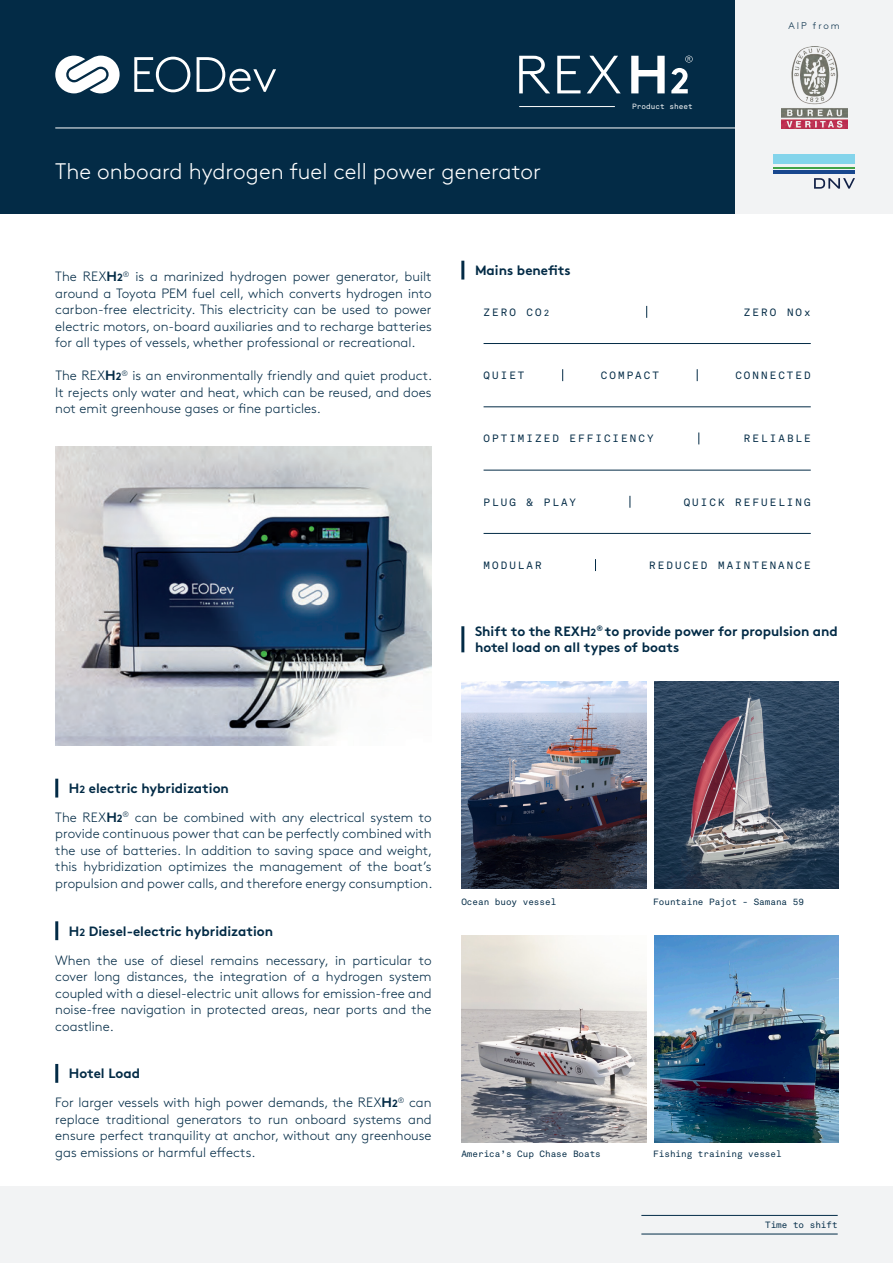
<style>
.page{position:relative;width:893px;height:1263px;background:#fff}
.page>*{position:absolute;margin:0;border:0;box-sizing:border-box;transform-origin:0 0}
.t1{font:300 22.5px "Brown";color:#fff}
.t2{font:300 13.5px/16.5px "Brown";color:#032b46;text-align:justify}
.t3{font:700 13.5px/16.5px "Brown";color:#032b46}
.t4{font:10.5px "Akkurat Mono LL";letter-spacing:.2em;color:#032b46}
.t5{font:300 9.75px "Brown";color:#032b46}
.t6{font:9px "Akkurat Mono LL";color:#032b46}
.t7{font:9px "Akkurat Mono LL";color:#032c48}
.t8{font:7.5px "Akkurat Mono LL";color:#fff}
.s1{font-weight:700}
.s2{font-weight:700;font-size:10.5px}
.s3{font-size:9px}
.s4{font-size:10.5px}
</style>
<div class="page">
<div style="left:0;top:1186px;width:893px;height:77px;background:#f2f3f4"></div>
<hr style="left:641px;top:1215px;width:197px;height:1px;background:#032c48">
<hr style="left:641px;top:1234px;width:197px;height:1px;background:#032c48">
<hr style="left:484px;top:343px;width:327px;height:1px;background:#032b46">
<hr style="left:484px;top:406px;width:327px;height:1px;background:#032b46">
<hr style="left:484px;top:470px;width:327px;height:1px;background:#032b46">
<hr style="left:484px;top:533px;width:327px;height:1px;background:#032b46">
<svg style="left:646px;top:306px;width:1px;height:12px"></svg>
<svg style="left:562px;top:369px;width:1px;height:12px"></svg>
<svg style="left:697px;top:369px;width:1px;height:12px"></svg>
<svg style="left:698px;top:432px;width:1px;height:12px"></svg>
<svg style="left:630px;top:496px;width:1px;height:12px"></svg>
<svg style="left:595px;top:559px;width:1px;height:12px"></svg>
<div style="left:0;top:0;width:735px;height:214px;background:#032b46"></div>
<div style="left:735px;top:0;width:158px;height:214px;background:#f2f3f4"></div>
<svg style="left:631px;top:56px;width:62px;height:37px"></svg>
<svg style="left:519px;top:56px;width:102px;height:37px"></svg>
<svg style="left:55px;top:56px;width:65px;height:37px"></svg>
<svg style="left:134px;top:57px;width:56px;height:35px"></svg>
<svg style="left:197px;top:57px;width:79px;height:35px"></svg>
<hr style="left:519px;top:106px;width:96px;height:1px;background:#fff">
<hr style="left:55px;top:128px;width:680px;height:1px;background:#fff">
<hr style="left:461px;top:261px;width:3px;height:19px;background:#032b46">
<hr style="left:461px;top:626px;width:3px;height:26px;background:#032b46">
<hr style="left:55px;top:779px;width:3px;height:18px;background:#032b46">
<hr style="left:55px;top:921px;width:3px;height:19px;background:#032b46">
<hr style="left:55px;top:1064px;width:3px;height:19px;background:#032b46">
<img style="left:55px;top:447px;width:377px;height:298px">
<img style="left:781px;top:47px;width:66px;height:81px">
<hr style="left:773px;top:167px;width:82px;height:2px;background:#41a347">
<hr style="left:773px;top:170px;width:82px;height:4px;background:#18478e">
<div style="left:773px;top:154px;width:82px;height:10px;background:#84d4eb"></div>
<svg style="left:814px;top:178px;width:41px;height:11px"></svg>
<img style="left:462px;top:681px;width:184px;height:207px">
<img style="left:462px;top:935px;width:184px;height:207px">
<img style="left:654px;top:681px;width:185px;height:207px">
<img style="left:654px;top:935px;width:185px;height:207px">
<h1 class="t1" style="left:55px;top:155px;width:487px">The onboard hydrogen fuel cell power generator</h1>
<p class="t8" style="left:632px;top:102px;width:62px">Product sheet</p>
<p class="t5" style="left:788px;top:18px;width:53px">AIP from</p>
<p class="t2" style="left:55px;top:267px;width:378px">The REX<span class="s1">H</span><span class="s2">2</span><sup>®</sup> is a marinized hydrogen power generator, built around a Toyota PEM fuel cell, which converts hydrogen into carbon-free electricity. This electricity can be used to power electric motors, on-board auxiliaries and to recharge batteries for all types of vessels, whether professional or recreational.</p>
<p class="t2" style="left:55px;top:366px;width:379px">The REX<span class="s1">H</span><span class="s2">2</span><sup>®</sup> is an environmentally friendly and quiet product.<br>It rejects only water and heat, which can be reused, and does not emit greenhouse gases or fine particles.</p>
<p class="t3" style="left:475px;top:260px;width:97px">Mains benefits</p>
<p class="t4" style="left:484px;top:305px;width:67px">ZERO CO<span class="s3">2</span></p>
<p class="t4" style="left:744px;top:305px;width:68px">ZERO NOx</p>
<p class="t4" style="left:484px;top:368px;width:42px">QUIET</p>
<p class="t4" style="left:601px;top:368px;width:60px">COMPACT</p>
<p class="t4" style="left:735px;top:368px;width:77px">CONNECTED</p>
<p class="t4" style="left:484px;top:431px;width:171px">OPTIMIZED EFFICIENCY</p>
<p class="t4" style="left:744px;top:431px;width:68px">RELIABLE</p>
<p class="t4" style="left:484px;top:495px;width:94px">PLUG &amp; PLAY</p>
<p class="t4" style="left:684px;top:495px;width:128px">QUICK REFUELING</p>
<p class="t4" style="left:484px;top:558px;width:60px">MODULAR</p>
<p class="t4" style="left:649px;top:558px;width:163px">REDUCED MAINTENANCE</p>
<p class="t3" style="left:475px;top:621px;width:364px">Shift to the REXH<span class="s4">2</span><sup>®</sup> to provide power for propulsion and hotel load on all types of boats</p>
<p class="t3" style="left:69px;top:778px;width:162px">H<span class="s4">2</span> electric hybridization</p>
<p class="t2" style="left:55px;top:808px;width:379px">The REX<span class="s1">H</span><span class="s2">2</span><sup>®</sup> can be combined with any electrical system to provide continuous power that can be perfectly combined with the use of batteries. In addition to saving space and weight, this hybridization optimizes the management of the boat’s propulsion and power calls, and therefore energy consumption.</p>
<p class="t3" style="left:69px;top:921px;width:206px">H<span class="s4">2</span> Diesel-electric hybridization</p>
<p class="t2" style="left:55px;top:951px;width:378px">When the use of diesel remains necessary, in particular to cover long distances, the integration of a hydrogen system coupled with a diesel-electric unit allows for emission-free and noise-free navigation in protected areas, near ports and the coastline.</p>
<p class="t3" style="left:69px;top:1064px;width:73px">Hotel Load</p>
<p class="t2" style="left:55px;top:1093px;width:378px">For larger vessels with high power demands, the REX<span class="s1">H</span><span class="s2">2</span><sup>®</sup> can replace traditional generators to run onboard systems and ensure perfect tranquility at anchor, without any greenhouse gas emissions or harmful effects.</p>
<p class="t6" style="left:461px;top:895px;width:96px">Ocean buoy vessel</p>
<p class="t6" style="left:461px;top:1147px;width:141px">America’s Cup Chase Boats</p>
<p class="t6" style="left:653px;top:895px;width:152px">Fountaine Pajot - Samana 59</p>
<p class="t6" style="left:653px;top:1147px;width:130px">Fishing training vessel</p>
<p class="t7" style="left:765px;top:1219px;width:74px">Time to shift</p>
</div>
